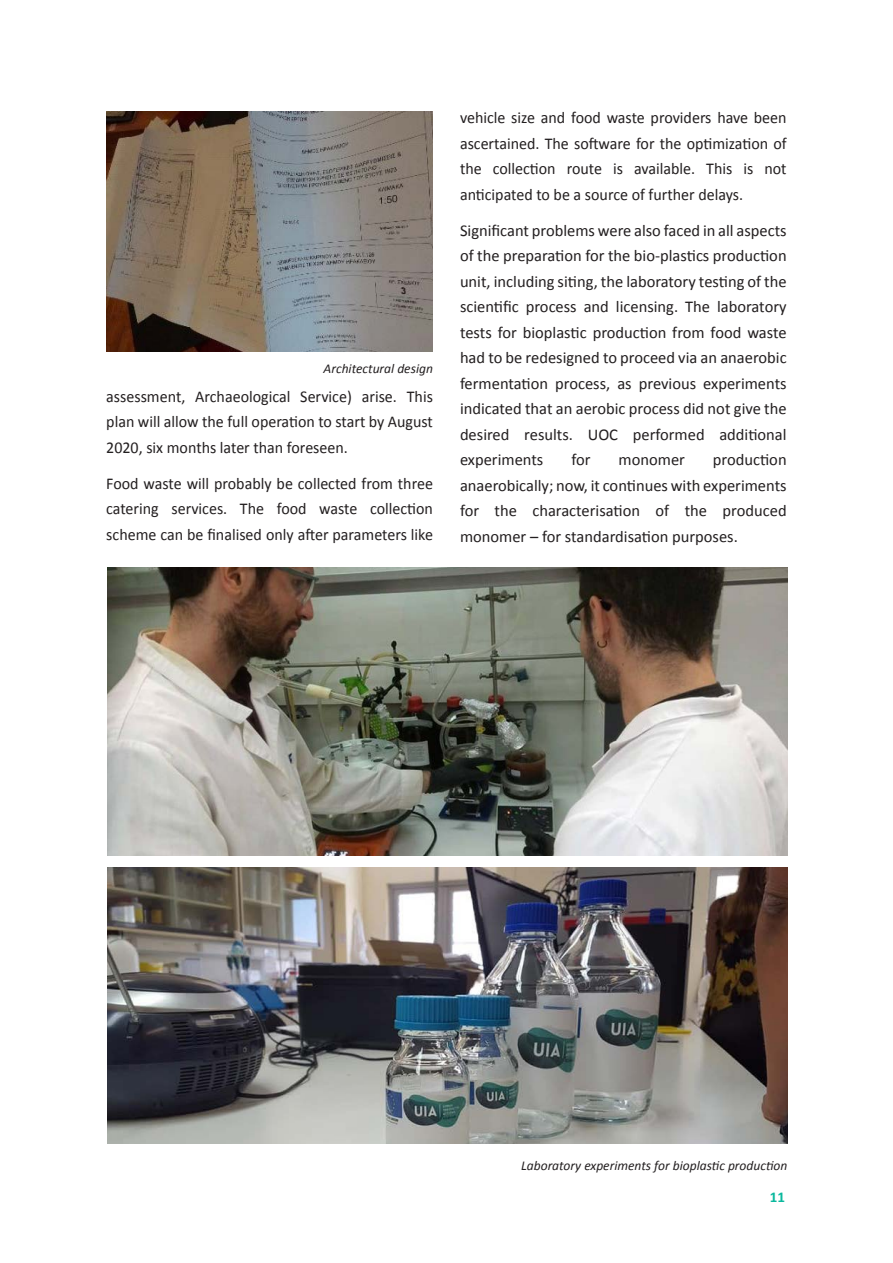
<style>
.page{position:relative;width:893px;height:1263px;background:#fff}
.page>*{position:absolute;margin:0;border:0;box-sizing:border-box;transform-origin:0 0}
.Para{font:16.5px/25.5px "Calibri";color:#231f20;text-align:justify}
.t1{font:700 15px "Calibri";color:#09b89d}
.FigureCaption{font:italic 13.5px "Calibri";color:#231f20}
</style>
<div class="page">
<img style="left:107px;top:567px;width:680px;height:288px">
<img style="left:107px;top:867px;width:680px;height:276px">
<img style="left:106px;top:111px;width:327px;height:240px">
<p class="FigureCaption" style="left:324px;top:359px;width:111px">Architectural design</p>
<p class="Para" style="left:106px;top:383px;width:328px">assessment, Archaeological Service) arise. This plan will allow the full operation to start by August 2020, six months later than foreseen.</p>
<p class="Para" style="left:106px;top:470px;width:328px">Food waste will probably be collected from three catering services. The food waste collection scheme can be finalised only after parameters like</p>
<p class="Para" style="left:460px;top:105px;width:328px">vehicle size and food waste providers have been ascertained. The software for the optimization of the collection route is available. This is not anticipated to be a source of further delays.</p>
<p class="Para" style="left:460px;top:218px;width:328px">Significant problems were also faced in all aspects of the preparation for the bio-plastics production unit, including siting, the laboratory testing of the scientific process and licensing. The laboratory tests for bioplastic production from food waste had to be redesigned to proceed via an anaerobic fermentation process, as previous experiments indicated that an aerobic process did not give the desired results. UOC performed additional experiments</p>
<p class="Para" style="left:571px;top:447px;width:21px">for</p>
<p class="Para" style="left:619px;top:447px;width:68px">monomer</p>
<p class="Para" style="left:460px;top:447px;width:328px;text-indent:253px">production anaerobically; now, it continues with experiments for the characterisation of the produced monomer – for standardisation purposes.</p>
<p class="FigureCaption" style="left:521px;top:1156px;width:268px">Laboratory experiments for bioplastic production</p>
<p class="t1" style="left:770px;top:1186px;width:17px">11</p>
</div>
